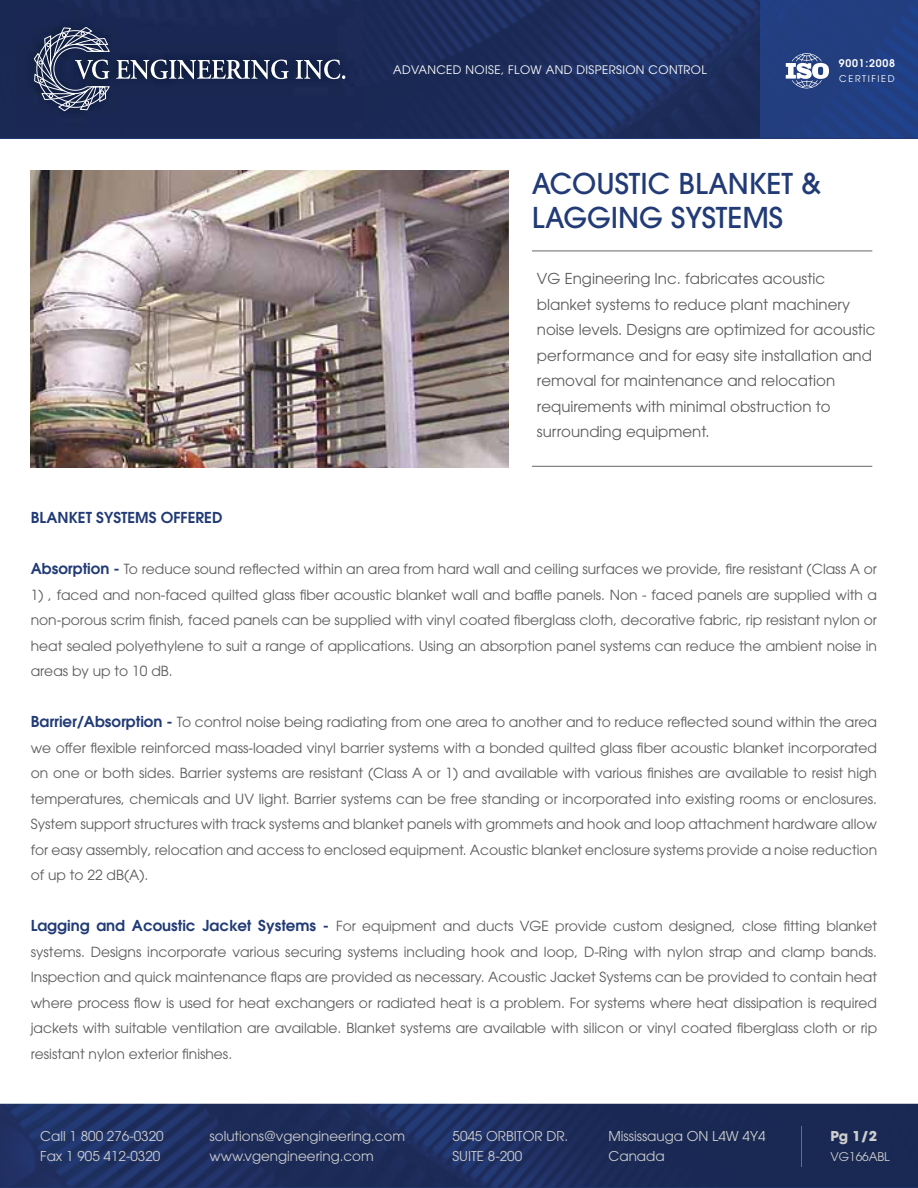
<style>
.page{position:relative;width:918px;height:1188px;background:#fff}
.page>*{position:absolute;margin:0;border:0;box-sizing:border-box;transform-origin:0 0}
.t1{font:500 28.5px/34.5px "ITC Avant Garde Pro";color:#223b76}
.t2{font:15px/25.5px "ITC Avant Garde Pro";color:#5b5b5c}
.t3{font:600 15px "ITC Avant Garde Pro";color:#223b76}
.t4{font:13.8px/25.5px "ITC Avant Garde Pro";color:#5b5b5c;text-align:justify}
.t5{font:13.5px/19.5px "ITC Avant Garde Pro";color:#cecece}
.t6{font:700 13.5px "ITC Avant Garde Pro";color:#cecece}
.t7{font:12px "ITC Avant Garde Pro";letter-spacing:-.01em;color:#cecece}
.t8{font:11.7px "ITC Avant Garde Pro";letter-spacing:.035em;color:#fff}
.t9{font:600 10.5px "ITC Avant Garde Pro";letter-spacing:.075em;color:#fff}
.t10{font:9.3px "ITC Avant Garde Pro";letter-spacing:.17em;color:#fff}
.s1{font-weight:600;font-size:15px;color:#223b76}
</style>
<div class="page">
<img style="left:0;top:0;width:918px;height:138px">
<div style="left:17px;top:10px;width:346px;height:118px;background:#1a2754"></div>
<svg style="left:116px;top:60px;width:173px;height:19px"></svg>
<svg style="left:296px;top:60px;width:49px;height:19px"></svg>
<svg style="left:34px;top:27px;width:76px;height:85px;background:#4a5472"></svg>
<img style="left:0;top:1104px;width:918px;height:84px">
<img style="left:801px;top:1126px;width:1px;height:41px">
<img style="left:761px;top:0;width:157px;height:137px">
<svg style="left:786px;top:53px;width:43px;height:36px"></svg>
<hr style="left:532px;top:251px;width:340px;height:1px;background:#666667">
<hr style="left:532px;top:466px;width:340px;height:1px;background:#666667">
<img style="left:31px;top:171px;width:478px;height:296px">
<p class="t8" style="left:393px;top:65px;width:315px">ADVANCED NOISE, FLOW AND DISPERSION CONTROL</p>
<p class="t9" style="left:839px;top:58px;width:58px">9001:2008</p>
<p class="t10" style="left:839px;top:74px;width:57px">CERTIFIED</p>
<h1 class="t1" style="left:532px;top:167px;width:290px">ACOUSTIC BLANKET &amp;<br>LAGGING SYSTEMS</h1>
<p class="t2" style="left:537px;top:267px;width:340px">VG Engineering Inc. fabricates acoustic blanket systems to reduce plant machinery noise levels. Designs are optimized for acoustic performance and for easy site installation and removal for maintenance and relocation requirements with minimal obstruction to surrounding equipment.</p>
<p class="t3" style="left:31px;top:511px;width:193px">BLANKET SYSTEMS OFFERED</p>
<p class="t4" style="left:31px;top:558px;width:848px"><span class="s1">Absorption -</span> To reduce sound reflected within an area from hard wall and ceiling surfaces we provide, fire resistant (Class A or</p>
<p class="t4" style="left:31px;top:583px;width:848px">1) , faced and non-faced quilted glass fiber acoustic blanket wall and baffle panels. Non - faced panels are supplied with a non-porous scrim finish, faced panels can be supplied with vinyl coated fiberglass cloth, decorative fabric, rip resistant nylon or heat sealed polyethylene to suit a range of applications. Using an absorption panel systems can reduce the ambient noise in areas by up to 10 dB.</p>
<p class="t4" style="left:31px;top:711px;width:848px"><span class="s1">Barrier/Absorption -</span> To control noise being radiating from one area to another and to reduce reflected sound within the area we offer flexible reinforced mass-loaded vinyl barrier systems with a bonded quilted glass fiber acoustic blanket incorporated on one or both sides. Barrier systems are resistant (Class A or 1) and available with various finishes are available to resist high temperatures, chemicals and UV light. Barrier systems can be free standing or incorporated into existing rooms or enclosures.<br>System support structures with track systems and blanket panels with grommets and hook and loop attachment hardware allow for easy assembly, relocation and access to enclosed equipment. Acoustic blanket enclosure systems provide a noise reduction of up to 22 dB(A).</p>
<p class="t4" style="left:31px;top:915px;width:848px"><span class="s1">Lagging and Acoustic Jacket Systems -</span> For equipment and ducts VGE provide custom designed, close fitting blanket systems. Designs incorporate various securing systems including hook and loop, D-Ring with nylon strap and clamp bands.<br>Inspection and quick maintenance flaps are provided as necessary. Acoustic Jacket Systems can be provided to contain heat where process flow is used for heat exchangers or radiated heat is a problem. For systems where heat dissipation is required jackets with suitable ventilation are available. Blanket systems are available with silicon or vinyl coated fiberglass cloth or rip resistant nylon exterior finishes.</p>
<p class="t5" style="left:40px;top:1128px;width:125px">Call 1 800 276-0320<br>Fax 1 905 412-0320</p>
<p class="t5" style="left:210px;top:1128px;width:197px">solutions@vgengineering.com www.vgengineering.com</p>
<p class="t5" style="left:453px;top:1128px;width:117px">5045 ORBITOR DR.<br>SUITE 8-200</p>
<p class="t5" style="left:609px;top:1128px;width:159px">Mississauga ON L4W 4Y4<br>Canada</p>
<p class="t6" style="left:831px;top:1129px;width:48px">Pg 1/2</p>
<p class="t7" style="left:831px;top:1151px;width:61px">VG166ABL</p>
</div>
